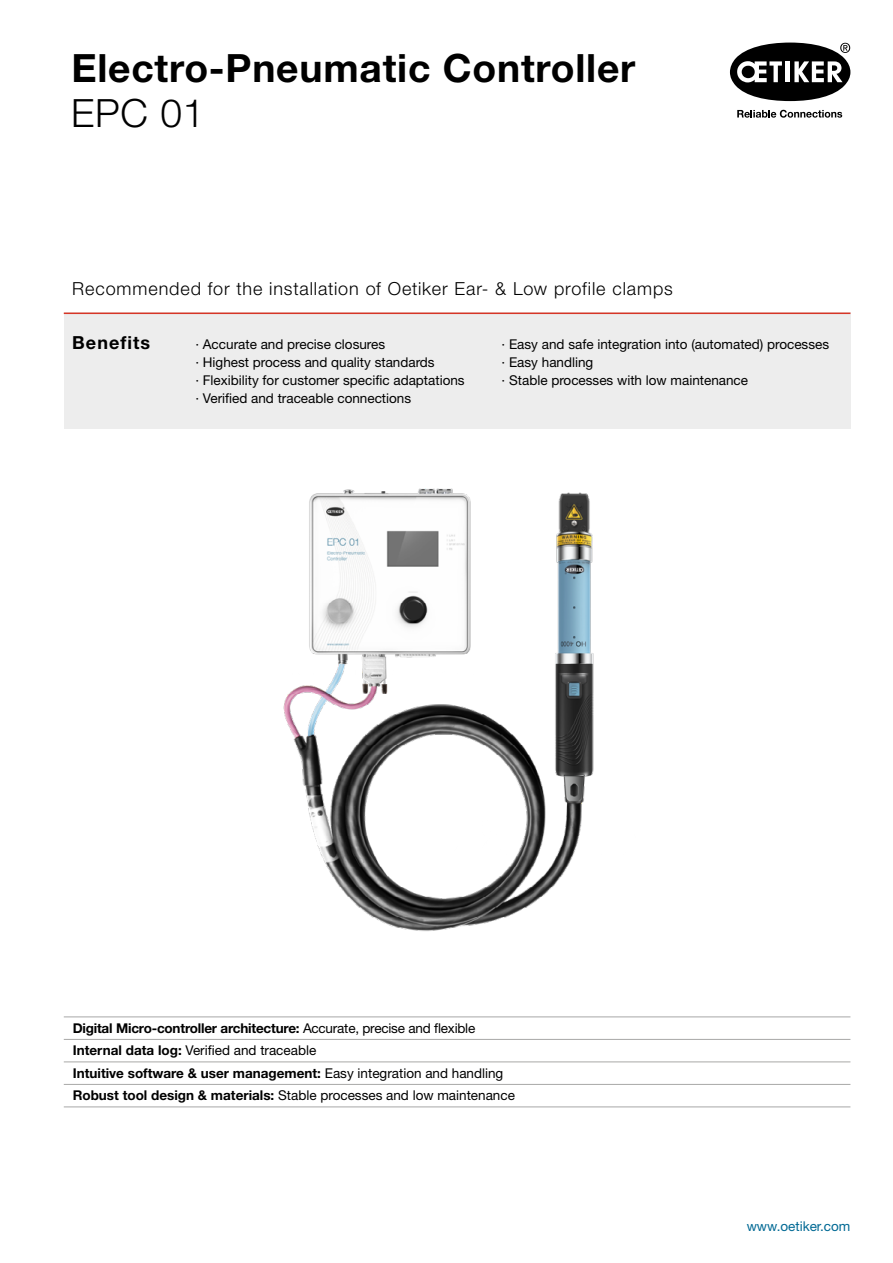
<style>
.page{position:relative;width:893px;height:1263px;background:#fff}
.page>*{position:absolute;margin:0;border:0;box-sizing:border-box;transform-origin:0 0}
.t1{font:700 39px "Helvetica Neue LT Pro";letter-spacing:.02em;color:#000}
.t2{font:300 39px "Helvetica Neue LT Pro";color:#000}
.t3{font:300 18px "Helvetica Neue LT Pro";letter-spacing:.05em;color:#000}
.t4{font:700 18px "Helvetica Neue LT Pro";letter-spacing:.06em;color:#000}
.t5{font:13.5px/18px "Helvetica Neue LT Pro";color:#000}
.t6{font:700 13.5px/22.5px "Helvetica Neue LT Pro";letter-spacing:-.015em;color:#000}
.t7{font:13.5px "Helvetica Neue LT Pro";color:#006994}
.s1{font-weight:400}
</style>
<div class="page">
<svg style="left:730px;top:43px;width:120px;height:58px"></svg>
<svg style="left:737px;top:110px;width:105px;height:8px"></svg>
<div style="left:64px;top:313px;width:786px;height:116px;background:#ededed"></div>
<hr style="left:64px;top:313px;width:786px;height:1px;background:#d73526">
<hr style="left:64px;top:1016px;width:786px;height:1px;background:#a8a8a7">
<hr style="left:64px;top:1039px;width:786px;height:1px;background:#a8a8a7">
<hr style="left:64px;top:1061px;width:786px;height:1px;background:#a8a8a7">
<hr style="left:64px;top:1084px;width:786px;height:1px;background:#a8a8a7">
<hr style="left:64px;top:1106px;width:786px;height:1px;background:#a8a8a7">
<img style="left:283px;top:488px;width:311px;height:443px">
<h1 class="t1" style="left:71px;top:44px;width:566px">Electro-Pneumatic Controller</h1>
<h1 class="t2" style="left:71px;top:89px;width:135px">EPC 01</h1>
<h2 class="t3" style="left:72px;top:277px;width:602px">Recommended for the installation of Oetiker Ear- &amp; Low profile clamps</h2>
<h2 class="t4" style="left:72px;top:331px;width:79px">Benefits</h2>
<p class="t5" style="left:195px;top:334px;width:271px">· Accurate and precise closures<br>· Highest process and quality standards<br>· Flexibility for customer specific adaptations · Verified and traceable connections</p>
<p class="t5" style="left:502px;top:334px;width:329px">· Easy and safe integration into (automated) processes · Easy handling<br>· Stable processes with low maintenance</p>
<p class="t6" style="left:73px;top:1016px;width:444px">Digital Micro-controller architecture: <span class="s1">Accurate, precise and flexible </span>Internal data log: <span class="s1">Verified and traceable<br></span>Intuitive software &amp; user management: <span class="s1">Easy integration and handling </span>Robust tool design &amp; materials: <span class="s1">Stable processes and low maintenance</span></p>
<p class="t7" style="left:747px;top:1217px;width:105px">www.oetiker.com</p>
</div>
